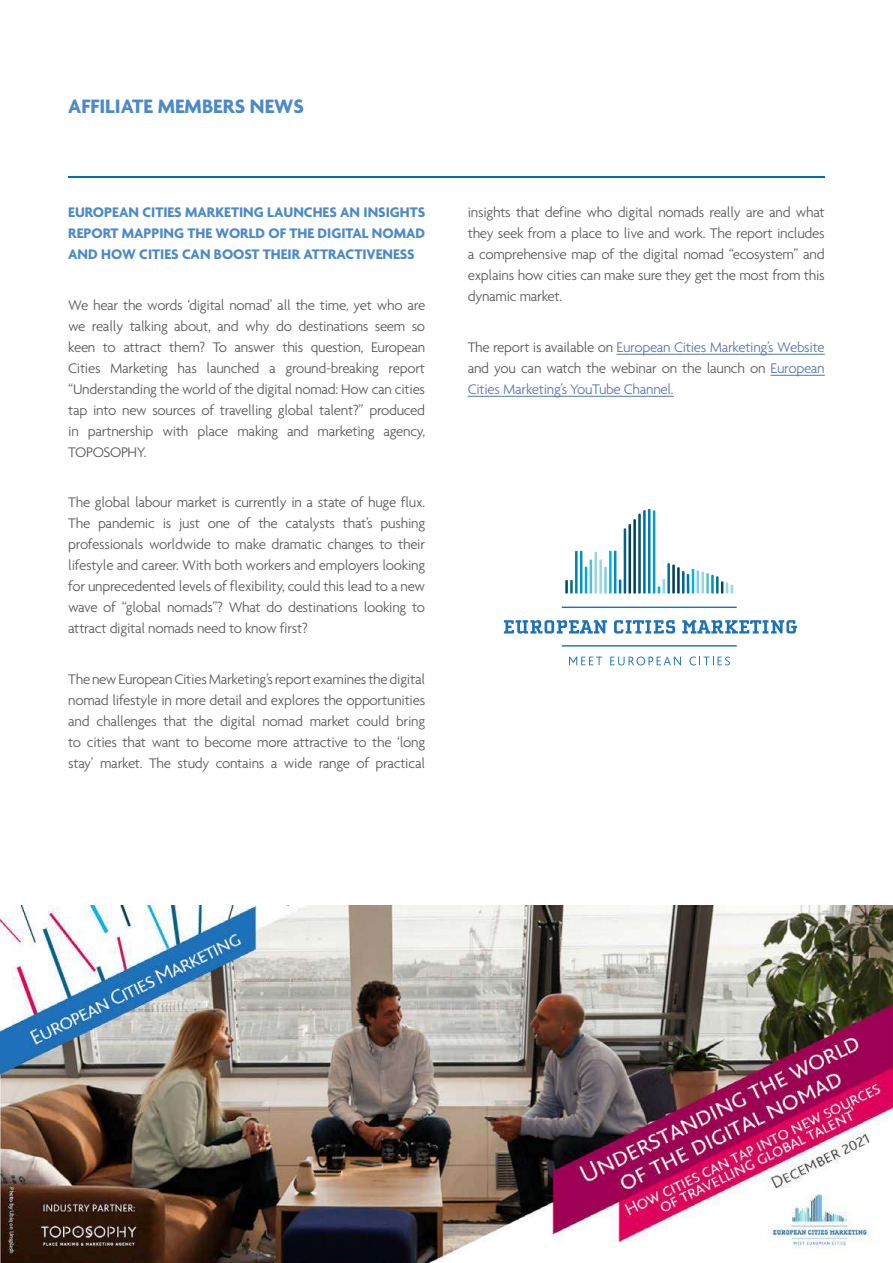
<style>
.page{position:relative;width:893px;height:1263px;background:#fff}
.page>*{position:absolute;margin:0;border:0;box-sizing:border-box;transform-origin:0 0}
.t1{font:700 21px "Agenda";color:#4b89c8}
.t2{font:300 15px/21px "Agenda";letter-spacing:-.02em;color:#575756;text-align:justify}
.t3{font:300 15px/21px "Agenda";letter-spacing:-.02em;color:#5576af;text-align:justify}
.t4{font:700 15px/21px "Agenda";color:#4b89c8;text-align:justify}
.s1{color:#575756}
</style>
<div class="page">
<hr style="left:68px;top:176px;width:757px;height:2px;background:#0071b9">
<hr style="left:616px;top:354px;width:209px;height:1px;background:#5576af">
<hr style="left:770px;top:375px;width:55px;height:1px;background:#5576af">
<hr style="left:468px;top:396px;width:206px;height:1px;background:#5576af">
<hr style="left:562px;top:607px;width:175px;height:1px;background:#1d71b8">
<hr style="left:562px;top:645px;width:175px;height:1px;background:#1d71b8">
<hr style="left:580px;top:551px;width:2px;height:43px;background:#0093be">
<hr style="left:585px;top:567px;width:2px;height:27px;background:#00acc9">
<hr style="left:590px;top:559px;width:2px;height:35px;background:#54c0d3">
<hr style="left:594px;top:552px;width:3px;height:42px;background:#9bd5e3">
<hr style="left:599px;top:559px;width:3px;height:35px;background:#9bd5e6">
<hr style="left:604px;top:567px;width:3px;height:27px;background:#82cee6">
<hr style="left:609px;top:551px;width:3px;height:43px;background:#00b5e2">
<hr style="left:614px;top:551px;width:2px;height:43px;background:#008bcb">
<svg style="left:619px;top:579px;width:2px;height:15px"></svg>
<hr style="left:624px;top:528px;width:2px;height:66px;background:#00638e">
<hr style="left:628px;top:524px;width:3px;height:70px;background:#004259">
<hr style="left:633px;top:519px;width:3px;height:75px;background:#00425c">
<hr style="left:638px;top:514px;width:3px;height:80px;background:#005781">
<hr style="left:643px;top:510px;width:3px;height:84px;background:#006eab">
<hr style="left:648px;top:509px;width:2px;height:85px;background:#007ac2">
<hr style="left:653px;top:510px;width:2px;height:84px;background:#009cde">
<svg style="left:658px;top:579px;width:7px;height:15px"></svg>
<hr style="left:667px;top:563px;width:3px;height:31px;background:#006eab">
<hr style="left:672px;top:564px;width:3px;height:30px;background:#00425c">
<hr style="left:677px;top:567px;width:3px;height:27px;background:#004259">
<hr style="left:682px;top:571px;width:2px;height:23px;background:#00638e">
<hr style="left:687px;top:574px;width:2px;height:20px;background:#0073ab">
<hr style="left:692px;top:569px;width:2px;height:25px;background:#00b5e2">
<hr style="left:565px;top:580px;width:3px;height:14px;background:#004c59">
<hr style="left:570px;top:580px;width:3px;height:14px;background:#007188">
<hr style="left:575px;top:551px;width:3px;height:43px;background:#0083a5">
<hr style="left:697px;top:570px;width:2px;height:24px;background:#82cee6">
<hr style="left:701px;top:572px;width:3px;height:22px;background:#9bd5e6">
<hr style="left:706px;top:573px;width:3px;height:21px;background:#54c0d3">
<hr style="left:711px;top:575px;width:3px;height:19px;background:#0093be">
<hr style="left:716px;top:576px;width:3px;height:18px;background:#007188">
<svg style="left:721px;top:581px;width:12px;height:13px"></svg>
<svg style="left:504px;top:620px;width:103px;height:14px"></svg>
<svg style="left:614px;top:620px;width:61px;height:13px"></svg>
<svg style="left:682px;top:620px;width:115px;height:13px"></svg>
<svg style="left:569px;top:657px;width:33px;height:8px"></svg>
<svg style="left:610px;top:656px;width:71px;height:9px"></svg>
<svg style="left:689px;top:656px;width:41px;height:9px"></svg>
<img style="left:0;top:905px;width:893px;height:358px">
<h1 class="t1" style="left:68px;top:95px;width:237px">AFFILIATE MEMBERS NEWS</h1>
<p class="t4" style="left:68px;top:203px;width:358px">EUROPEAN CITIES MARKETING LAUNCHES AN INSIGHTS REPORT MAPPING THE WORLD OF THE DIGITAL NOMAD AND HOW CITIES CAN BOOST THEIR ATTRACTIVENESS</p>
<p class="t2" style="left:68px;top:294px;width:359px">We hear the words ‘digital nomad’ all the time, yet who are we really talking about, and why do destinations seem so keen to attract them? To answer this question, European Cities Marketing has launched a ground-breaking report “Understanding the world of the digital nomad: How can cities tap into new sources of travelling global talent?” produced in partnership with place making and marketing agency, TOPOSOPHY.</p>
<p class="t2" style="left:68px;top:492px;width:358px">The global labour market is currently in a state of huge flux.<br>The pandemic is just one of the catalysts that’s pushing professionals worldwide to make dramatic changes to their lifestyle and career. With both workers and employers looking for unprecedented levels of flexibility, could this lead to a new wave of “global nomads”? What do destinations looking to attract digital nomads need to know first?</p>
<p class="t2" style="left:68px;top:668px;width:359px">The new European Cities Marketing’s report examines the digital nomad lifestyle in more detail and explores the opportunities and challenges that the digital nomad market could bring to cities that want to become more attractive to the ‘long stay’ market. The study contains a wide range of practical</p>
<p class="t2" style="left:468px;top:202px;width:359px">insights that define who digital nomads really are and what they seek from a place to live and work. The report includes a comprehensive map of the digital nomad “ecosystem” and explains how cities can make sure they get the most from this dynamic market.</p>
<p class="t3" style="left:468px;top:336px;width:358px"><span class="s1">The report is available on</span> European Cities Marketing’s Website <span class="s1">and you can watch the webinar on the launch on</span> European Cities Marketing’s YouTube Channel.</p>
</div>
